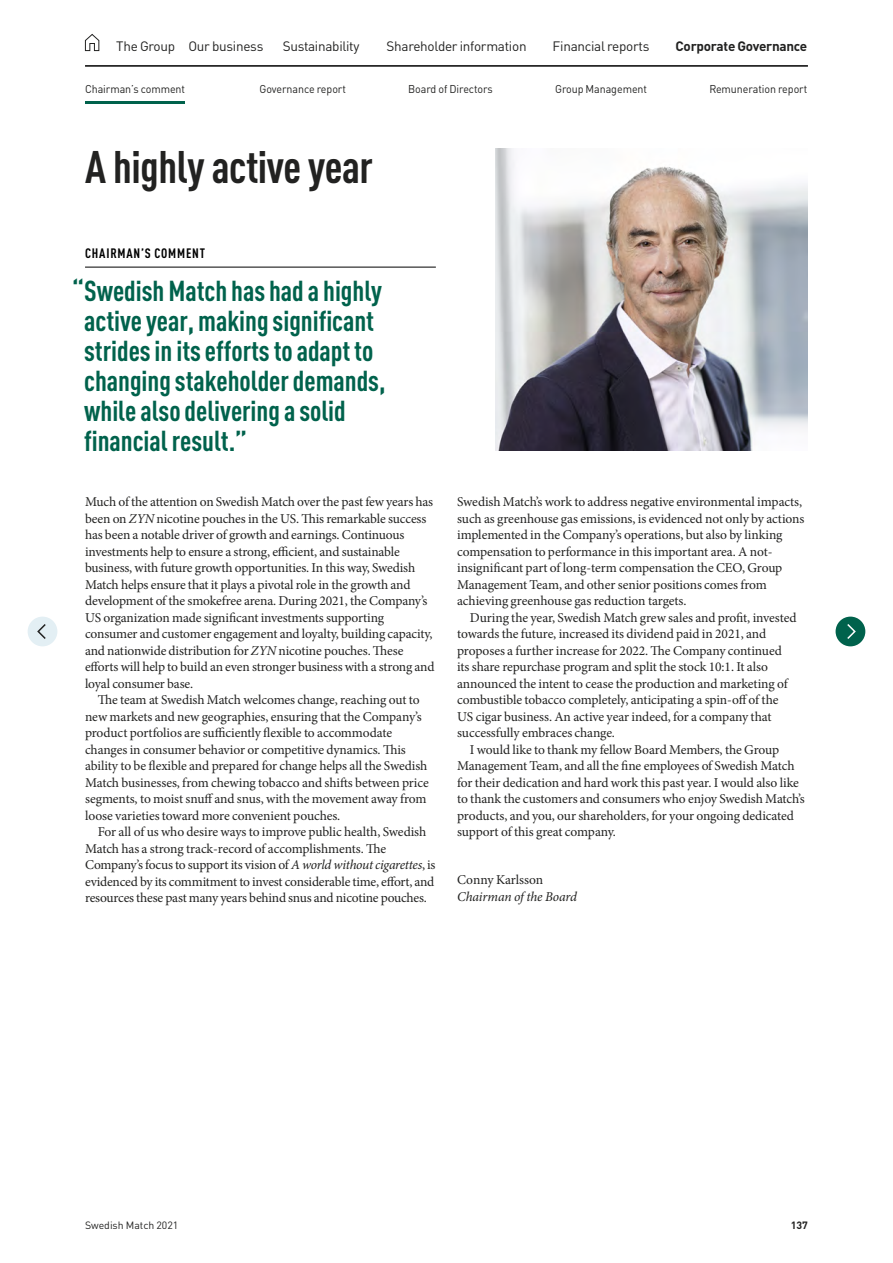
<style>
.page{position:relative;width:893px;height:1263px;background:#fff}
.page>*{position:absolute;margin:0;border:0;box-sizing:border-box;transform-origin:0 0}
.t1{font:700 condensed 45px "DIN Pro";letter-spacing:-.01em;color:#222221}
.t2{font:700 condensed 28.5px/30px "DIN Pro";color:#00624c}
.t3{font:13.5px/16.5px "Minion Pro";letter-spacing:-.01em;color:#222221}
.t4{font:13.5px "DIN Pro";letter-spacing:-.02em;color:#222221}
.t5{font:700 13.5px "DIN Pro";letter-spacing:-.02em;color:#222221}
.t6{font:italic 13.5px "Minion Pro";letter-spacing:-.01em;color:#222221}
.t7{font:700 condensed 13.5px "DIN Pro";letter-spacing:.06em;color:#000}
.t8{font:11.25px "DIN Pro";letter-spacing:-.005em;color:#222221;scale:.95 1}
.t9{font:10.5px "DIN Pro";color:#222221}
.t10{font:700 10.5px "DIN Pro";color:#222221}
.s1{font-style:italic}
</style>
<div class="page">
<img style="left:495px;top:149px;width:313px;height:302px">
<hr style="left:85px;top:267px;width:351px;height:1px;background:#000">
<hr style="left:85px;top:101px;width:100px;height:3px;background:#00624c">
<svg style="left:85px;top:33px;width:15px;height:18px"></svg>
<hr style="left:85px;top:65px;width:723px;height:2px;background:#000">
<div style="left:28px;top:617px;width:29px;height:29px;background:#e3eff4;border-radius:50%"></div>
<div style="left:836px;top:617px;width:29px;height:29px;background:#00624c;border-radius:50%"></div>
<svg style="left:37px;top:624px;width:9px;height:15px"></svg>
<svg style="left:847px;top:624px;width:9px;height:15px"></svg>
<p class="t4" style="left:116px;top:36px;width:149px">The Group Our business</p>
<p class="t4" style="left:283px;top:36px;width:78px">Sustainability</p>
<p class="t4" style="left:387px;top:36px;width:142px">Shareholder information</p>
<p class="t4" style="left:553px;top:36px;width:98px">Financial reports</p>
<p class="t5" style="left:675px;top:35px;width:133px">Corporate Governance</p>
<p class="t8" style="left:85px;top:80px;width:107px">Chairman’s comment</p>
<p class="t8" style="left:260px;top:80px;width:92px">Governance report</p>
<p class="t8" style="left:408px;top:80px;width:91px">Board of Directors</p>
<p class="t8" style="left:555px;top:80px;width:98px">Group Management</p>
<p class="t8" style="left:709px;top:80px;width:105px">Remuneration report</p>
<h1 class="t1" style="left:85px;top:133px;width:289px">A highly active year</h1>
<p class="t7" style="left:85px;top:243px;width:121px">CHAIRMAN’S COMMENT</p>
<h2 class="t2" style="left:84px;top:273px;width:303px;text-indent:-12px">“Swedish Match has had a highly active year, making significant strides in its efforts to adapt to changing stakeholder demands, while also delivering a solid financial result.”</h2>
<p class="t3" style="left:85px;top:494px;width:351px">Much of the attention on Swedish Match over the past few years has been on <span class="s1">ZYN</span> nicotine pouches in the US. This remarkable success has been a notable driver of growth and earnings. Continuous investments help to ensure a strong, efficient, and sustainable business, with future growth opportunities. In this way, Swedish Match helps ensure that it plays a pivotal role in the growth and development of the smokefree arena. During 2021, the Company’s US organization made significant investments supporting consumer and customer engagement and loyalty, building capacity, and nationwide distribution for <span class="s1">ZYN</span> nicotine pouches. These efforts will help to build an even stronger business with a strong and loyal consumer base.</p>
<p class="t3" style="left:85px;top:692px;width:345px;text-indent:13px">The team at Swedish Match welcomes change, reaching out to new markets and new geographies, ensuring that the Company’s product portfolios are sufficiently flexible to accommodate changes in consumer behavior or competitive dynamics. This ability to be flexible and prepared for change helps all the Swedish Match businesses, from chewing tobacco and shifts between price segments, to moist snuff and snus, with the movement away from loose varieties toward more convenient pouches.</p>
<p class="t3" style="left:85px;top:824px;width:352px;text-indent:13px">For all of us who desire ways to improve public health, Swedish Match has a strong track-record of accomplishments. The Company’s focus to support its vision of <span class="s1">A world without cigarettes</span>, is evidenced by its commitment to invest considerable time, effort, and resources these past many years behind snus and nicotine pouches.</p>
<p class="t3" style="left:457px;top:494px;width:349px">Swedish Match’s work to address negative environmental impacts, such as greenhouse gas emissions, is evidenced not only by actions implemented in the Company’s operations, but also by linking compensation to performance in this important area. A not&shy;insignificant part of long-term compensation the CEO, Group Management Team, and other senior positions comes from achieving greenhouse gas reduction targets.</p>
<p class="t3" style="left:457px;top:609px;width:341px;text-indent:13px">During the year, Swedish Match grew sales and profit, invested towards the future, increased its dividend paid in 2021, and proposes a further increase for 2022. The Company continued its share repurchase program and split the stock 10:1. It also announced the intent to cease the production and marketing of combustible tobacco completely, anticipating a spin-off of the US cigar business. An active year indeed, for a company that successfully embraces change.</p>
<p class="t3" style="left:457px;top:741px;width:349px;text-indent:13px">I would like to thank my fellow Board Members, the Group Management Team, and all the fine employees of Swedish Match for their dedication and hard work this past year. I would also like to thank the customers and consumers who enjoy Swedish Match’s products, and you, our shareholders, for your ongoing dedicated support of this great company.</p>
<p class="t3" style="left:457px;top:872px;width:88px">Conny Karlsson</p>
<p class="t6" style="left:457px;top:887px;width:122px">Chairman of the Board</p>
<p class="t9" style="left:85px;top:1217px;width:95px">Swedish Match 2021</p>
<p class="t10" style="left:791px;top:1216px;width:19px">137</p>
</div>
